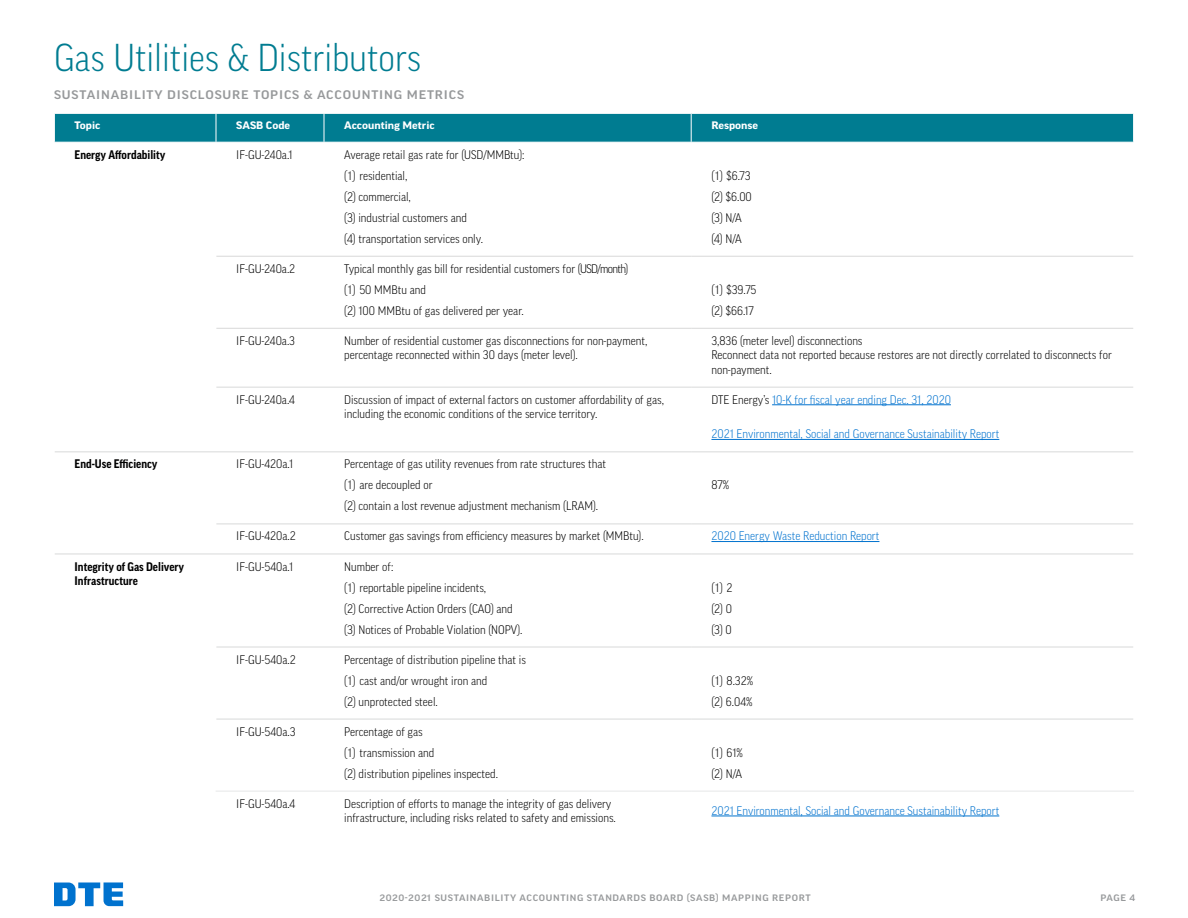
<style>
.page{position:relative;width:1188px;height:918px;background:#fff}
.page>*{position:absolute;margin:0;border:0;box-sizing:border-box;transform-origin:0 0}
.t1{font:300 37.5px "Good Pro Narr";color:#007c91}
.t2{font:300 12px/21px "Good Pro Narr";color:#000}
.t3{font:300 12px "Good Pro Narr";color:#0072ce}
.t4{font:700 12px/14.4px "Good Pro Narr";color:#000}
.t5{font:500 expanded 12px "Good Pro";letter-spacing:.07em;color:#97999b}
.t6{font:700 expanded 10.5px "Good Pro";color:#fff}
.t7{font:500 expanded 9px "Good Pro";letter-spacing:.07em;color:#97999b}
.s1{color:#000}
</style>
<div class="page">
<svg style="left:54px;top:882px;width:69px;height:24px"></svg>
<hr style="left:216px;top:256px;width:108px;height:1px;background:#d8d9d9">
<hr style="left:324px;top:256px;width:367px;height:1px;background:#d8d9d9">
<hr style="left:691px;top:256px;width:442px;height:1px;background:#d8d9d9">
<hr style="left:216px;top:328px;width:108px;height:1px;background:#d8d9d9">
<hr style="left:324px;top:328px;width:367px;height:1px;background:#d8d9d9">
<hr style="left:691px;top:328px;width:442px;height:1px;background:#d8d9d9">
<hr style="left:216px;top:387px;width:108px;height:1px;background:#d8d9d9">
<hr style="left:324px;top:387px;width:367px;height:1px;background:#d8d9d9">
<hr style="left:691px;top:387px;width:442px;height:1px;background:#d8d9d9">
<hr style="left:55px;top:451px;width:161px;height:1px;background:#d8d9d9">
<hr style="left:216px;top:451px;width:108px;height:1px;background:#d8d9d9">
<hr style="left:324px;top:451px;width:367px;height:1px;background:#d8d9d9">
<hr style="left:691px;top:451px;width:442px;height:1px;background:#d8d9d9">
<hr style="left:216px;top:524px;width:108px;height:1px;background:#d8d9d9">
<hr style="left:324px;top:524px;width:367px;height:1px;background:#d8d9d9">
<hr style="left:691px;top:524px;width:442px;height:1px;background:#d8d9d9">
<hr style="left:55px;top:554px;width:161px;height:1px;background:#d8d9d9">
<hr style="left:216px;top:554px;width:108px;height:1px;background:#d8d9d9">
<hr style="left:324px;top:554px;width:367px;height:1px;background:#d8d9d9">
<hr style="left:691px;top:554px;width:442px;height:1px;background:#d8d9d9">
<hr style="left:216px;top:647px;width:108px;height:1px;background:#d8d9d9">
<hr style="left:324px;top:647px;width:367px;height:1px;background:#d8d9d9">
<hr style="left:691px;top:647px;width:442px;height:1px;background:#d8d9d9">
<hr style="left:216px;top:719px;width:108px;height:1px;background:#d8d9d9">
<hr style="left:324px;top:719px;width:367px;height:1px;background:#d8d9d9">
<hr style="left:691px;top:719px;width:442px;height:1px;background:#d8d9d9">
<hr style="left:216px;top:791px;width:108px;height:1px;background:#e6e7e8">
<hr style="left:324px;top:791px;width:367px;height:1px;background:#e6e7e8">
<hr style="left:691px;top:791px;width:443px;height:1px;background:#e6e7e8">
<svg style="left:54px;top:113px;width:1080px;height:29px;background:#0b8296"></svg>
<hr style="left:772px;top:405px;width:179px;height:1px;background:#0072ce">
<hr style="left:711px;top:439px;width:288px;height:1px;background:#0072ce">
<hr style="left:711px;top:541px;width:168px;height:1px;background:#0072ce">
<hr style="left:711px;top:816px;width:288px;height:1px;background:#0072ce">
<h1 class="t1" style="left:54px;top:36px;width:369px">Gas Utilities &amp; Distributors</h1>
<p class="t5" style="left:54px;top:88px;width:412px">SUSTAINABILITY DISCLOSURE TOPICS &amp; ACCOUNTING METRICS</p>
<p class="t6" style="left:75px;top:119px;width:27px">Topic</p>
<p class="t6" style="left:236px;top:119px;width:56px">SASB Code</p>
<p class="t6" style="left:344px;top:119px;width:92px">Accounting Metric</p>
<p class="t6" style="left:711px;top:119px;width:48px">Response</p>
<p class="t4" style="left:75px;top:147px;width:92px">Energy Affordability</p>
<p class="t2" style="left:236px;top:144px;width:58px">IF-GU-240a.1</p>
<p class="t2" style="left:344px;top:144px;width:182px">Average retail gas rate for (USD/MMBtu): (1) residential,<br>(2) commercial,<br>(3) industrial customers and<br>(4) transportation services only.</p>
<p class="t2" style="left:711px;top:165px;width:42px">(1) $6.73 (2) $6.00 (3) N/A (4) N/A</p>
<p class="t2" style="left:236px;top:258px;width:61px">IF-GU-240a.2</p>
<p class="t2" style="left:344px;top:258px;width:286px">Typical monthly gas bill for residential customers for (USD/month) (1) 50 MMBtu and<br>(2) 100 MMBtu of gas delivered per year.</p>
<p class="t2" style="left:711px;top:279px;width:47px">(1) $39.75 (2) $66.17</p>
<p class="t2" style="left:236px;top:330px;width:60px">IF-GU-240a.3</p>
<p class="t2" style="left:344px;top:333px;width:305px;line-height:14.4px">Number of residential customer gas disconnections for non-payment, percentage reconnected within 30 days (meter level).</p>
<p class="t2" style="left:711px;top:333px;width:402px;line-height:14.4px">3,836 (meter level) disconnections<br>Reconnect data not reported because restores are not directly correlated to disconnects for non-payment.</p>
<p class="t2" style="left:236px;top:389px;width:60px">IF-GU-240a.4</p>
<p class="t2" style="left:344px;top:392px;width:321px;line-height:14.4px">Discussion of impact of external factors on customer affordability of gas, including the economic conditions of the service territory.</p>
<p class="t3" style="left:711px;top:393px;width:241px"><span class="s1">DTE Energy’s</span> 10-K for fiscal year ending Dec. 31, 2020</p>
<p class="t3" style="left:711px;top:427px;width:289px">2021 Environmental, Social and Governance Sustainability Report</p>
<p class="t4" style="left:75px;top:457px;width:84px">End-Use Efficiency</p>
<p class="t2" style="left:236px;top:454px;width:59px">IF-GU-420a.1</p>
<p class="t2" style="left:344px;top:454px;width:263px">Percentage of gas utility revenues from rate structures that (1) are decoupled or<br>(2) contain a lost revenue adjustment mechanism (LRAM).</p>
<p class="t2" style="left:711px;top:475px;width:19px">87%</p>
<p class="t2" style="left:236px;top:526px;width:61px">IF-GU-420a.2</p>
<p class="t2" style="left:344px;top:526px;width:301px">Customer gas savings from efficiency measures by market (MMBtu).</p>
<p class="t3" style="left:711px;top:529px;width:170px">2020 Energy Waste Reduction Report</p>
<p class="t4" style="left:75px;top:559px;width:111px">Integrity of Gas Delivery<br>Infrastructure</p>
<p class="t2" style="left:236px;top:556px;width:58px">IF-GU-540a.1</p>
<p class="t2" style="left:344px;top:556px;width:180px">Number of:<br>(1) reportable pipeline incidents,<br>(2) Corrective Action Orders (CAO) and (3) Notices of Probable Violation (NOPV).</p>
<p class="t2" style="left:236px;top:649px;width:61px">IF-GU-540a.2</p>
<p class="t2" style="left:344px;top:649px;width:183px">Percentage of distribution pipeline that is (1) cast and/or wrought iron and<br>(2) unprotected steel.</p>
<p class="t2" style="left:236px;top:721px;width:61px">IF-GU-540a.3</p>
<p class="t2" style="left:344px;top:721px;width:155px">Percentage of gas<br>(1) transmission and<br>(2) distribution pipelines inspected.</p>
<p class="t2" style="left:711px;top:577px;width:23px;text-align:justify">(1) 2 (2) 0 (3) 0</p>
<p class="t2" style="left:711px;top:670px;width:43px">(1) 8.32% (2) 6.04%</p>
<p class="t2" style="left:711px;top:742px;width:33px">(1) 61% (2) N/A</p>
<p class="t2" style="left:236px;top:793px;width:61px">IF-GU-540a.4</p>
<p class="t2" style="left:344px;top:796px;width:273px;line-height:14.4px">Description of efforts to manage the integrity of gas delivery infrastructure, including risks related to safety and emissions.</p>
<p class="t3" style="left:711px;top:804px;width:289px">2021 Environmental, Social and Governance Sustainability Report</p>
<p class="t7" style="left:379px;top:893px;width:433px">2020-2021 SUSTAINABILITY ACCOUNTING STANDARDS BOARD (SASB) MAPPING REPORT</p>
<p class="t7" style="left:1100px;top:893px;width:36px">PAGE 4</p>
</div>
